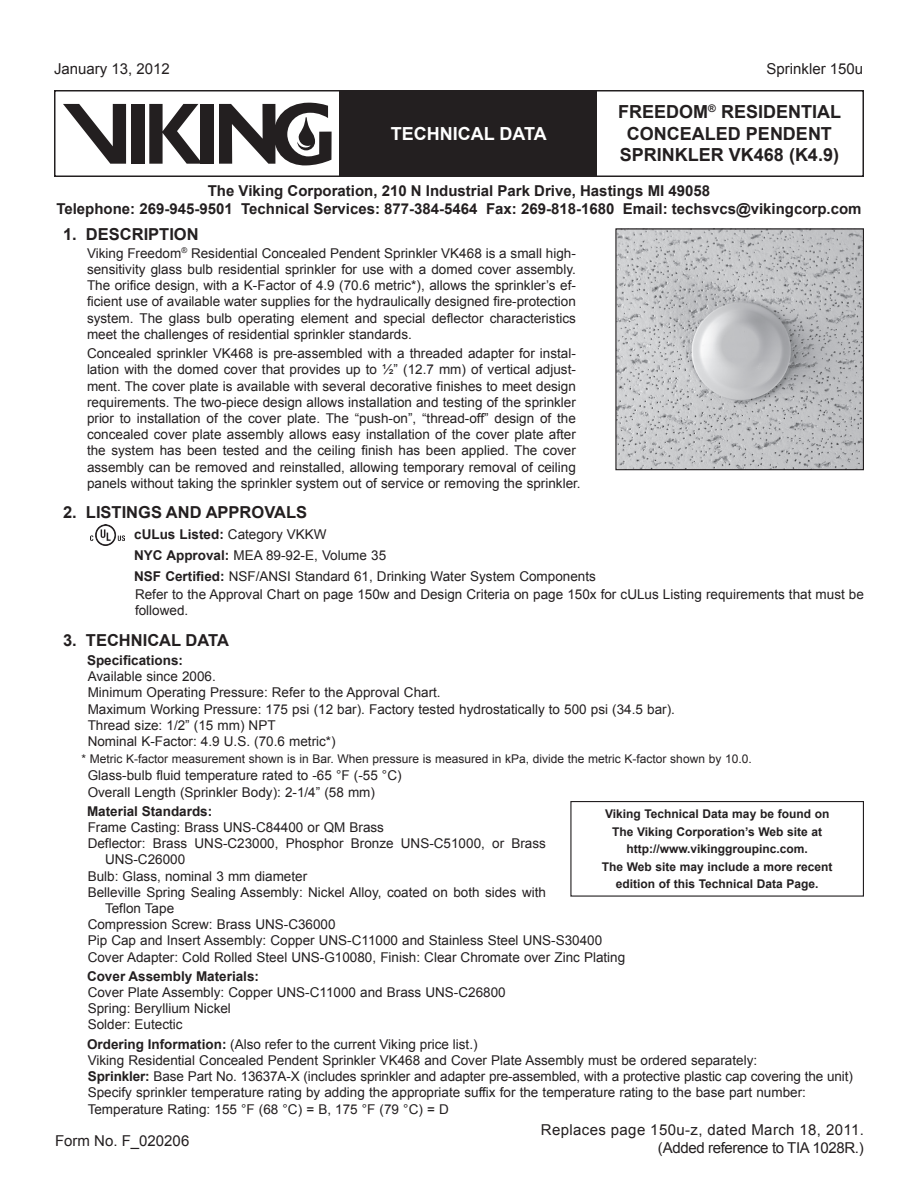
<style>
.page{position:relative;width:918px;height:1188px;background:#fff}
.page>*{position:absolute;margin:0;border:0;box-sizing:border-box;transform-origin:0 0}
.Product_Description{font:700 18px/21.6px "Arial";color:#231f20;text-align:center}
.Black_Header{font:700 18px "Arial";color:#fff}
.Heading{font:700 16.5px "Arial";color:#231f20}
.Viking{font:700 15px "Arial";color:#231f20}
.Right_Page_Number{font:15px/18px "Arial";letter-spacing:.025em;color:#231f20;text-align:right}
.Left_Date{font:15px "Arial";color:#231f20}
.Right_Page_Number-2{font:15px "Arial";color:#231f20}
.Technical_Data{font:13.5px/16.2px "Arial";color:#231f20}
.Body_Text{font:13.5px/16.2px "Arial";color:#231f20}
.Heading_2{font:13.5px "Arial";color:#231f20}
.Heading_2-2{font:700 13.5px "Arial";color:#231f20}
.Technical_Data-2{font:700 13.5px "Arial";color:#231f20}
.Web_Site{font:700 12px "Arial";color:#231f20}
.Asterisk_2{font:12px "Arial";color:#231f20}
.s1{font-weight:400}
.s2{font-weight:700}
</style>
<div class="page">
<div style="left:54px;top:90px;width:810px;height:87px;border:2px solid #231f20"></div>
<div style="left:340px;top:91px;width:257px;height:85px;background:#231f20"></div>
<div style="left:201px;top:104px;width:13px;height:60px;background:#231f20"></div>
<div style="left:131px;top:104px;width:13px;height:60px;background:#231f20"></div>
<svg style="left:149px;top:104px;width:52px;height:60px"></svg>
<svg style="left:63px;top:104px;width:63px;height:60px"></svg>
<svg style="left:219px;top:103px;width:113px;height:63px"></svg>
<div style="left:570px;top:801px;width:294px;height:96px;border:1px solid #231f20"></div>
<img style="left:617px;top:230px;width:245px;height:238px">
<div style="left:615px;top:228px;width:249px;height:242px;border:1px solid #231f20"></div>
<img style="left:90px;top:524px;width:35px;height:21px">
<p class="Left_Date" style="left:54px;top:59px;width:117px">January 13, 2012</p>
<p class="Black_Header" style="left:391px;top:121px;width:13px">TEC</p>
<p class="Black_Header" style="left:427px;top:121px;width:25px">HNICAL</p>
<p class="Black_Header" style="left:499px;top:121px;width:13px">DATA</p>
<p class="Right_Page_Number-2" style="left:767px;top:59px;width:98px">Sprinkler 150u</p>
<p class="Product_Description" style="left:618px;top:102px;width:224px">freedom<sup>®</sup> residential concealed pendent<br>Sprinkler vk468 (K4.9)</p>
<p class="Viking" style="left:208px;top:181px;width:504px">The Viking Corporation, 210 N Industrial Park Drive, Hastings MI 49058</p>
<p class="Viking" style="left:56px;top:199px;width:807px">Telephone: 269-945-9501 Technical Services: 877-384-5464 Fax: 269-818-1680 Email: techsvcs@vikingcorp.com</p>
<p class="Heading" style="left:63px;top:223px;width:34px">1. DESCRIPTION</p>
<p class="Body_Text" style="left:87px;top:245px;width:490px;text-align:justify">Viking Freedom<sup>®</sup> Residential Concealed Pendent Sprinkler VK468 is a small high&shy;sensitivity glass bulb residential sprinkler for use with a domed cover assembly.<br>The orifice design, with a K-Factor of 4.9 (70.6 metric*), allows the sprinkler’s ef&shy;ficient use of available water supplies for the hydraulically designed fire-protection system. The glass bulb operating element and special deflector characteristics meet the challenges of residential sprinkler standards.</p>
<p class="Body_Text" style="left:87px;top:346px;width:495px">Concealed sprinkler VK468 is pre-assembled with a threaded adapter for instal&shy;lation with the domed cover that provides up to ½” (12.7 mm) of vertical adjust&shy;ment. The cover plate is available with several decorative finishes to meet design requirements. The two-piece design allows installation and testing of the sprinkler prior to installation of the cover plate. The “push-on”, “thread-off” design of the concealed cover plate assembly allows easy installation of the cover plate after the system has been tested and the ceiling finish has been applied. The cover assembly can be removed and reinstalled, allowing temporary removal of ceiling panels without taking the sprinkler system out of service or removing the sprinkler.</p>
<p class="Heading" style="left:63px;top:502px;width:33px">2. LISTIN</p>
<p class="Heading" style="left:138px;top:502px;width:41px">GS AND</p>
<p class="Heading" style="left:206px;top:502px;width:13px">APPROVALS</p>
<p class="Technical_Data-2" style="left:134px;top:526px;width:194px">cULus Listed: <span class="s1">Category VKKW</span></p>
<p class="Technical_Data" style="left:134px;top:548px;width:253px"><span class="s2">NYC Approval:</span> MEA 89-92-E, Volume 35</p>
<p class="Technical_Data-2" style="left:134px;top:568px;width:10px">NSF</p>
<p class="Technical_Data" style="left:165px;top:569px;width:432px"><span class="s2">Certified:</span> NSF/ANSI Standard 61, Drinking Water System Components</p>
<p class="Body_Text" style="left:135px;top:586px;width:730px">Refer to the Approval Chart on page 150w and Design Criteria on page 150x for cULus Listing requirements that must be followed.</p>
<p class="Heading" style="left:63px;top:629px;width:167px">3. technical data</p>
<p class="Heading_2-2" style="left:87px;top:651px;width:98px">Specifications:</p>
<p class="Technical_Data" style="left:88px;top:668px;width:130px">Available since 2006.</p>
<p class="Technical_Data" style="left:88px;top:685px;width:355px">Minimum Operating Pressure: Refer to the Approval Chart.</p>
<p class="Technical_Data" style="left:88px;top:701px;width:589px">Maximum Working Pressure: 175 psi (12 bar). Factory tested hydrostatically to 500 psi (34.5 bar).</p>
<p class="Technical_Data" style="left:88px;top:717px;width:189px">Thread size: 1/2” (15 mm) NPT</p>
<p class="Technical_Data" style="left:88px;top:733px;width:249px">Nominal K-Factor: 4.9 U.S. (70.6 metric*)</p>
<p class="Asterisk_2" style="left:81px;top:750px;width:672px">* Metric K-factor measurement shown is in Bar. When pressure is measured in kPa, divide the metric K-factor shown by 10.0.</p>
<p class="Technical_Data" style="left:88px;top:768px;width:315px">Glass-bulb fluid temperature rated to -65 °F (-55 °C)</p>
<p class="Technical_Data" style="left:88px;top:784px;width:289px">Overall Length (Sprinkler Body): 2-1/4” (58 mm)</p>
<p class="Heading_2-2" style="left:87px;top:802px;width:127px">Material Standards:</p>
<p class="Technical_Data" style="left:88px;top:819px;width:298px">Frame Casting: Brass UNS-C84400 or QM Brass</p>
<p class="Technical_Data" style="left:105px;top:835px;width:442px;text-indent:-17px">Deflector: Brass UNS-C23000, Phosphor Bronze UNS-C51000, or Brass<br>UNS-C26000</p>
<p class="Technical_Data" style="left:88px;top:868px;width:221px">Bulb: Glass, nominal 3 mm diameter</p>
<p class="Technical_Data" style="left:105px;top:884px;width:443px;text-indent:-17px">Belleville Spring Sealing Assembly: Nickel Alloy, coated on both sides with<br>Teflon Tape</p>
<p class="Technical_Data" style="left:88px;top:916px;width:249px">Compression Screw: Brass UNS-C36000</p>
<p class="Technical_Data" style="left:88px;top:933px;width:516px">Pip Cap and Insert Assembly: Copper UNS-C11000 and Stainless Steel UNS-S30400</p>
<p class="Technical_Data" style="left:88px;top:949px;width:539px">Cover Adapter: Cold Rolled Steel UNS-G10080, Finish: Clear Chromate over Zinc Plating</p>
<p class="Heading_2-2" style="left:87px;top:967px;width:174px">Cover Assembly Materials:</p>
<p class="Technical_Data" style="left:88px;top:984px;width:420px">Cover Plate Assembly: Copper UNS-C11000 and Brass UNS-C26800</p>
<p class="Technical_Data" style="left:88px;top:1000px;width:145px">Spring: Beryllium Nickel</p>
<p class="Technical_Data" style="left:88px;top:1017px;width:96px">Solder: Eutectic</p>
<p class="Heading_2" style="left:87px;top:1035px;width:392px"><span class="s2">Ordering Information:</span> (Also refer to the current Viking price list.)</p>
<p class="Technical_Data" style="left:88px;top:1052px;width:671px">Viking Residential Concealed Pendent Sprinkler VK468 and Cover Plate Assembly must be ordered separately:</p>
<p class="Technical_Data" style="left:88px;top:1069px;width:767px"><span class="s2">Sprinkler:</span> Base Part No. 13637A-X (includes sprinkler and adapter pre-assembled, with a protective plastic cap covering the unit)</p>
<p class="Technical_Data" style="left:88px;top:1085px;width:720px">Specify sprinkler temperature rating by adding the appropriate suffix for the temperature rating to the base part number:</p>
<p class="Technical_Data" style="left:88px;top:1101px;width:363px">Temperature Rating: 155 °F (68 °C) = B, 175 °F (79 °C) = D</p>
<p class="Left_Date" style="left:55px;top:1131px;width:136px">Form No. F_020206</p>
<p class="Right_Page_Number" style="left:541px;top:1121px;width:325px">Replaces page 150u-z, dated March 18, 2011. (Added reference to TIA 1028R.)</p>
<p class="Web_Site" style="left:605px;top:806px;width:226px">Viking Technical Data may be found on</p>
<p class="Web_Site" style="left:612px;top:823px;width:212px">The Viking Corporation’s Web site at</p>
<p class="Web_Site" style="left:626px;top:841px;width:183px">http://www.vikinggroupinc.com.</p>
<p class="Web_Site" style="left:602px;top:859px;width:232px">The Web site may include a more recent</p>
<p class="Web_Site" style="left:616px;top:876px;width:204px">edition of this Technical Data Page.</p>
</div>
